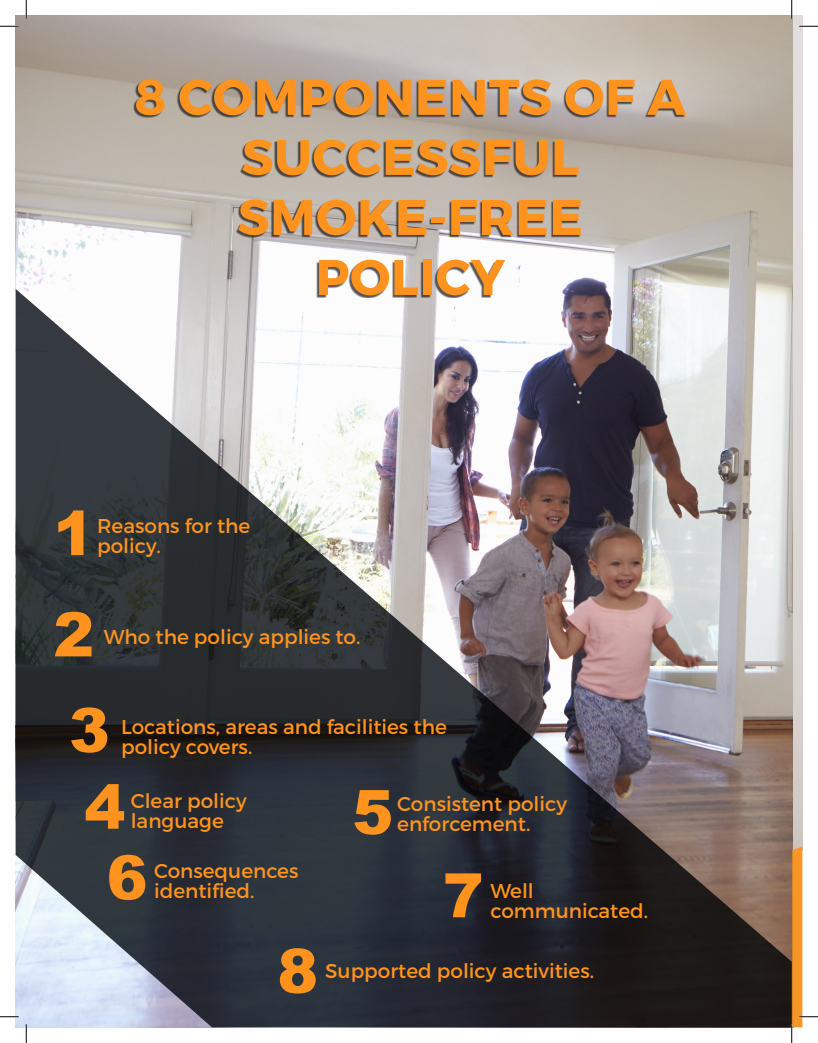
<style>
.page{position:relative;width:818px;height:1043px;background:#fff}
.page>*{position:absolute;margin:0;border:0;box-sizing:border-box;transform-origin:0 0}
.Headline{font:900 61.25px "Arial";color:#ff931e}
.Sub_headline{font:700 50px "Montserrat";letter-spacing:.01em;color:#ff931e}
.Headline-2{font:20px/20px "Montserrat";color:#ff931e}
</style>
<div class="page">
<img style="left:16px;top:16px;width:777px;height:830px">
<img style="left:16px;top:289px;width:775px;height:738px">
<div style="left:133px;top:80px;width:552px;height:218px;background:#231f20;opacity:.75"></div>
<svg style="left:0;top:25px;width:19px;height:2px"></svg>
<svg style="left:799px;top:25px;width:19px;height:2px"></svg>
<svg style="left:0;top:1015px;width:19px;height:2px"></svg>
<svg style="left:25px;top:0;width:2px;height:19px"></svg>
<svg style="left:25px;top:1024px;width:2px;height:18px"></svg>
<svg style="left:790px;top:0;width:2px;height:19px"></svg>
<svg style="left:790px;top:846px;width:28px;height:196px"></svg>
<p class="Sub_headline" style="left:134px;top:66px;width:553px">8 COMPONENTS OF A</p>
<p class="Sub_headline" style="left:241px;top:126px;width:339px">SUCCESSFUL</p>
<p class="Sub_headline" style="left:237px;top:186px;width:347px">SMOKE-FREE</p>
<p class="Sub_headline" style="left:315px;top:246px;width:191px">POLICY</p>
<p class="Headline" style="left:53px;top:488px;width:42px">1</p>
<p class="Headline-2" style="left:97px;top:516px;width:155px">Reasons for the</p>
<p class="Headline-2" style="left:97px;top:536px;width:65px">policy.</p>
<p class="Headline" style="left:53px;top:590px;width:42px">2</p>
<p class="Headline-2" style="left:104px;top:627px;width:258px">Who the policy applies to.</p>
<p class="Headline" style="left:69px;top:685px;width:42px">3</p>
<p class="Headline" style="left:84px;top:762px;width:42px">4</p>
<p class="Headline" style="left:352px;top:767px;width:42px">5</p>
<p class="Headline" style="left:107px;top:833px;width:42px">6</p>
<p class="Headline-2" style="left:121px;top:716px;width:327px">Locations, areas and facilities the policy covers.</p>
<p class="Headline-2" style="left:131px;top:790px;width:117px">Clear policy</p>
<p class="Headline-2" style="left:131px;top:810px;width:95px">language</p>
<p class="Headline-2" style="left:397px;top:793px;width:171px">Consistent policy enforcement.</p>
<p class="Headline-2" style="left:154px;top:861px;width:146px">Consequences</p>
<p class="Headline-2" style="left:154px;top:881px;width:102px">identified.</p>
<p class="Headline-2" style="left:490px;top:880px;width:45px">Well</p>
<p class="Headline-2" style="left:490px;top:900px;width:159px">communicated.</p>
<p class="Headline" style="left:442px;top:850px;width:42px">7</p>
<p class="Headline" style="left:277px;top:926px;width:42px">8</p>
<p class="Headline-2" style="left:325px;top:961px;width:270px">Supported policy activities.</p>
</div>
